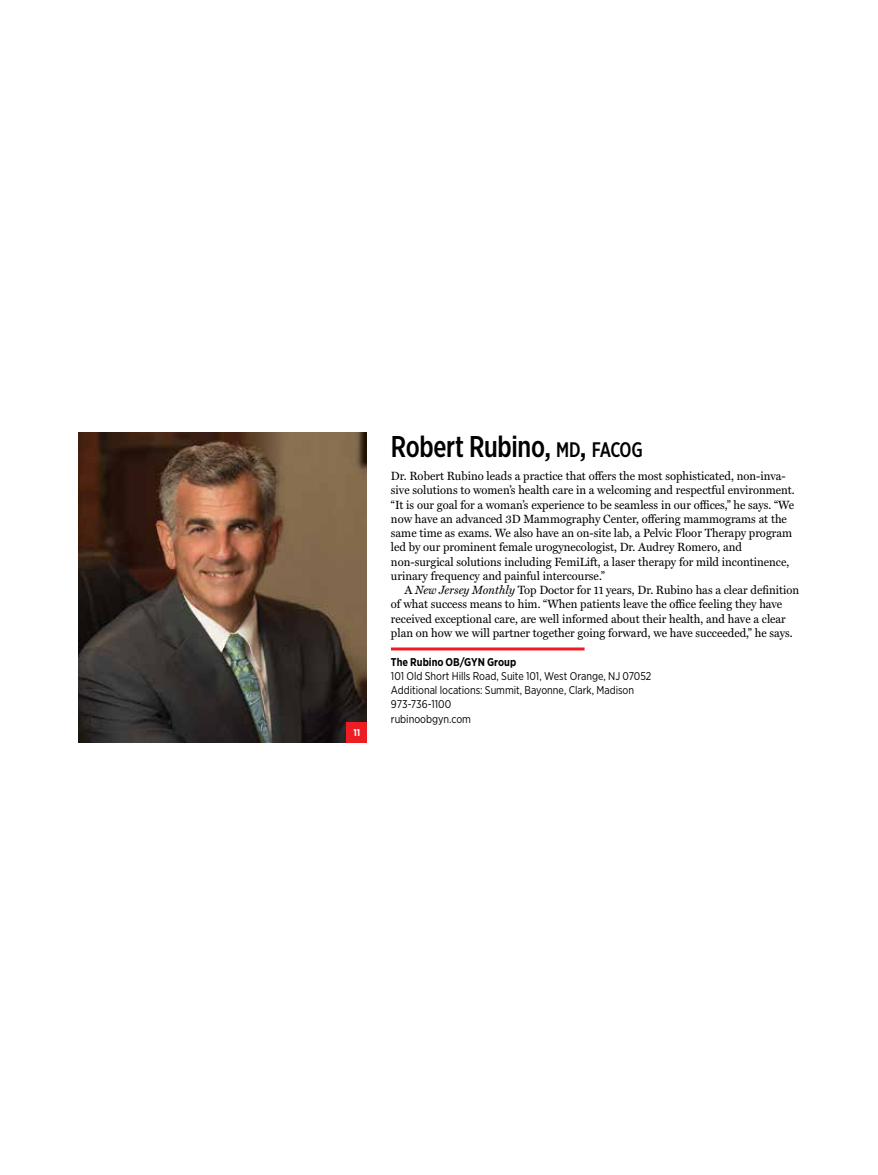
<style>
.page{position:relative;width:878px;height:1175px;background:#fff}
.page>*{position:absolute;margin:0;border:0;box-sizing:border-box;transform-origin:0 0}
.t1{font:500 30px "Gotham X Narrow";letter-spacing:-.01em;color:#000}
.t2{font:12px/14.2px "Miller Text";color:#000;scale:.95 1}
.t3{font:11.25px/14.2px "Gotham Narrow";letter-spacing:-.005em;color:#000;scale:.94 1}
.t4{font:700 11.25px "Gotham Narrow";color:#000;scale:.94 1}
.t5{font:700 9.75px "Gotham Narrow";color:#fff;scale:.95 1}
.s1{font-size:21px}
.s2{font-style:inherit}
.s3{font-style:italic}
</style>
<div class="page">
<hr style="left:391px;top:647px;width:193px;height:3px;background:#ed1d24">
<img style="left:79px;top:433px;width:288px;height:309px">
<div style="left:347px;top:722px;width:20px;height:20px;background:#ed1d24"></div>
<p class="t5" style="left:353px;top:726px;width:9px">11</p>
<h1 class="t1" style="left:391px;top:428px;width:253px">Robert Rubino, <span class="s1">MD</span><span class="s2">,</span> <span class="s1">FACOG</span></h1>
<p class="t2" style="left:391px;top:469px;width:426px">Dr. Robert Rubino leads a practice that offers the most sophisticated, non-inva&shy;sive solutions to women’s health care in a welcoming and respectful environment. “It is our goal for a woman’s experience to be seamless in our offices,” he says. “We now have an advanced 3D Mammography Center, offering mammograms at the same time as exams. We also have an on-site lab, a Pelvic Floor Therapy program led by our prominent female urogynecologist, Dr. Audrey Romero, and non-surgical solutions including FemiLift, a laser therapy for mild incontinence, urinary frequency and painful intercourse.”</p>
<p class="t2" style="left:391px;top:583px;width:431px;text-indent:13px">A <span class="s3">New Jersey Monthly</span> Top Doctor for 11 years, Dr. Rubino has a clear definition of what success means to him. “When patients leave the office feeling they have received exceptional care, are well informed about their health, and have a clear plan on how we will partner together going forward, we have succeeded,” he says.</p>
<p class="t4" style="left:391px;top:654px;width:135px">The Rubino OB/GYN Group</p>
<p class="t3" style="left:391px;top:668px;width:278px">101 Old Short Hills Road, Suite 101, West Orange, NJ 07052<br>Additional locations: Summit, Bayonne, Clark, Madison 973-736-1100<br>rubinoobgyn.com</p>
</div>
